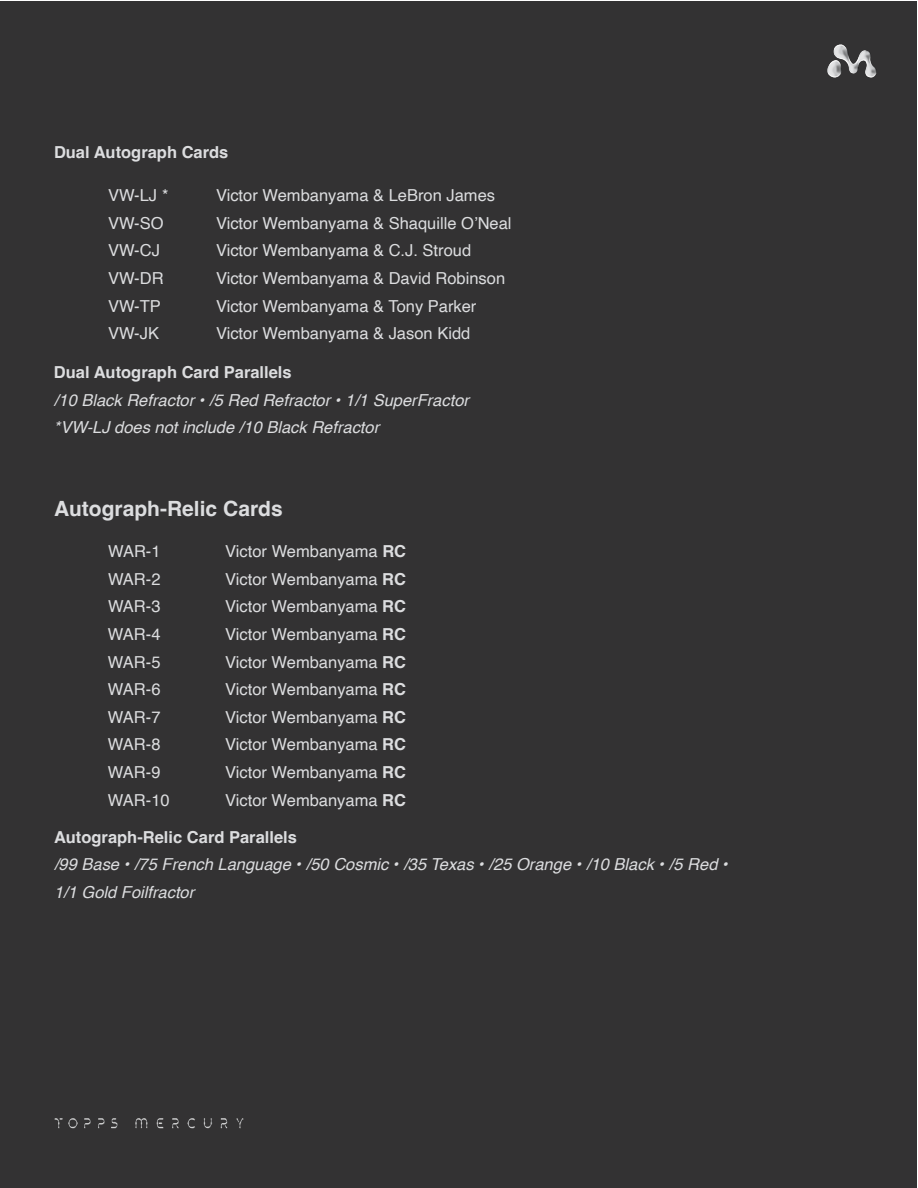
<style>
.page{position:relative;width:918px;height:1188px;background:#fff}
.page>*{position:absolute;margin:0;border:0;box-sizing:border-box;transform-origin:0 0}
.t1{font:700 21px "Helvetica";color:#dcdddf}
.t2{font:16.5px "Helvetica";color:#dcdddf}
.t3{font:italic 16.5px/27.6px "Helvetica";color:#dcdddf}
.t4{font:700 16.5px "Helvetica";color:#dcdddf}
.s1{font-weight:700}
</style>
<div class="page">
<div style="left:1px;top:1px;width:916px;height:1186px;background:#333233"></div>
<img style="left:827px;top:44px;width:50px;height:34px">
<img style="left:54px;top:1118px;width:190px;height:11px">
<p class="t4" style="left:54px;top:142px;width:176px">Dual Autograph Cards</p>
<p class="t2" style="left:108px;top:183px;width:62px">VW-LJ *</p>
<p class="t2" style="left:216px;top:183px;width:281px">Victor Wembanyama &amp; LeBron James</p>
<p class="t2" style="left:108px;top:210px;width:57px">VW-SO</p>
<p class="t2" style="left:216px;top:210px;width:297px">Victor Wembanyama &amp; Shaquille O’Neal</p>
<p class="t2" style="left:108px;top:238px;width:53px">VW-CJ</p>
<p class="t2" style="left:216px;top:238px;width:257px">Victor Wembanyama &amp; C.J. Stroud</p>
<p class="t2" style="left:108px;top:266px;width:57px">VW-DR</p>
<p class="t2" style="left:216px;top:266px;width:291px">Victor Wembanyama &amp; David Robinson</p>
<p class="t2" style="left:108px;top:293px;width:54px">VW-TP</p>
<p class="t2" style="left:216px;top:293px;width:262px">Victor Wembanyama &amp; Tony Parker</p>
<p class="t2" style="left:108px;top:321px;width:53px">VW-JK</p>
<p class="t2" style="left:216px;top:321px;width:256px">Victor Wembanyama &amp; Jason Kidd</p>
<p class="t4" style="left:54px;top:362px;width:239px">Dual Autograph Card Parallels</p>
<p class="t3" style="left:54px;top:386px;width:417px">/10 Black Refractor • /5 Red Refractor • 1/1 SuperFractor *VW-LJ does not include /10 Black Refractor</p>
<p class="t1" style="left:54px;top:496px;width:230px">Autograph-Relic Cards</p>
<p class="t2" style="left:108px;top:539px;width:54px">WAR-1</p>
<p class="t2" style="left:225px;top:539px;width:182px">Victor Wembanyama <span class="s1">RC</span></p>
<p class="t2" style="left:108px;top:566px;width:54px">WAR-2</p>
<p class="t2" style="left:225px;top:566px;width:182px">Victor Wembanyama <span class="s1">RC</span></p>
<p class="t2" style="left:108px;top:594px;width:54px">WAR-3</p>
<p class="t2" style="left:225px;top:594px;width:182px">Victor Wembanyama <span class="s1">RC</span></p>
<p class="t2" style="left:108px;top:621px;width:54px">WAR-4</p>
<p class="t2" style="left:225px;top:621px;width:182px">Victor Wembanyama <span class="s1">RC</span></p>
<p class="t2" style="left:108px;top:649px;width:54px">WAR-5</p>
<p class="t2" style="left:225px;top:649px;width:182px">Victor Wembanyama <span class="s1">RC</span></p>
<p class="t2" style="left:108px;top:677px;width:54px">WAR-6</p>
<p class="t2" style="left:225px;top:677px;width:182px">Victor Wembanyama <span class="s1">RC</span></p>
<p class="t2" style="left:108px;top:704px;width:54px">WAR-7</p>
<p class="t2" style="left:225px;top:704px;width:182px">Victor Wembanyama <span class="s1">RC</span></p>
<p class="t2" style="left:108px;top:732px;width:54px">WAR-8</p>
<p class="t2" style="left:225px;top:732px;width:182px">Victor Wembanyama <span class="s1">RC</span></p>
<p class="t2" style="left:108px;top:759px;width:54px">WAR-9</p>
<p class="t2" style="left:225px;top:759px;width:182px">Victor Wembanyama <span class="s1">RC</span></p>
<p class="t2" style="left:108px;top:787px;width:63px">WAR-10</p>
<p class="t2" style="left:225px;top:787px;width:182px">Victor Wembanyama <span class="s1">RC</span></p>
<p class="t4" style="left:54px;top:827px;width:244px">Autograph-Relic Card Parallels</p>
<p class="t3" style="left:54px;top:851px;width:675px">/99 Base • /75 French Language • /50 Cosmic • /35 Texas • /25 Orange • /10 Black • /5 Red •<br>1/1 Gold Foilfractor</p>
</div>
